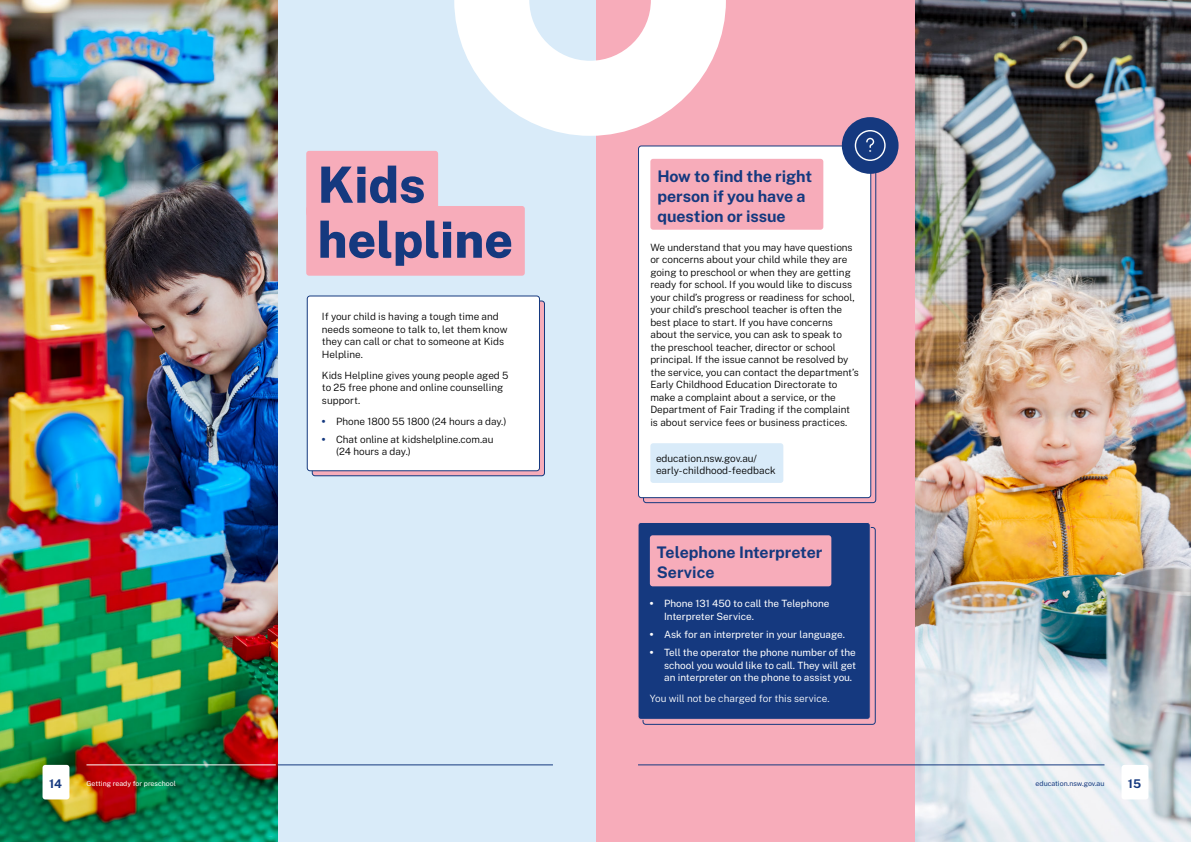
<style>
.page{position:relative;width:1191px;height:842px;background:#fff}
.page>*{position:absolute;margin:0;border:0;box-sizing:border-box;transform-origin:0 0}
.Heading_-_H1{font:800 50px/55px "Public Sans";color:#15397f}
.Heading_-_H2_B{font:700 16px/20px "Public Sans";color:#15397f}
.t1{font:700 12px "Public Sans";color:#15397f}
.Body_2{font:300 10px/12.5px "Public Sans";color:#000}
.t2{font:10px/12.5px "Public Sans";color:#fff}
.Body_2-2{font:300 10px "Public Sans";color:#fff}
.t3{font:7px "Public Sans";color:#fff}
.t4{font:7px "Public Sans";color:#15397f}
.s1{font-weight:900;color:#15397f}
.s2{font-weight:900}
</style>
<div class="page">
<div style="left:595px;top:0;width:350px;height:842px;background:#f7acba"></div>
<div style="left:276px;top:0;width:319px;height:842px;background:#d9ebf9"></div>
<svg style="left:454px;top:0;width:272px;height:136px"></svg>
<svg style="left:643px;top:151px;width:232px;height:352px"></svg>
<svg style="left:312px;top:301px;width:232px;height:175px"></svg>
<div style="left:312px;top:300px;width:233px;height:176px;border:1px solid #15397f;border-radius:3px"></div>
<img style="left:0;top:0;width:277px;height:842px">
<img style="left:915px;top:0;width:276px;height:842px">
<div style="left:638px;top:146px;width:232px;height:352px;background:#fff;border-radius:3px"></div>
<div style="left:650px;top:159px;width:173px;height:71px;background:#f7acba;border-radius:3px"></div>
<div style="left:650px;top:443px;width:133px;height:40px;background:#d9ebf9;border-radius:3px"></div>
<div style="left:638px;top:145px;width:233px;height:353px;border:1px solid #15397f;border-radius:3px"></div>
<div style="left:638px;top:522px;width:232px;height:197px;background:#15397f;border-radius:3px"></div>
<div style="left:650px;top:535px;width:181px;height:51px;background:#f7acba;border-radius:3px"></div>
<div style="left:637px;top:522px;width:233px;height:198px;border:1px solid #f7acba;border-radius:3px"></div>
<div style="left:307px;top:296px;width:232px;height:175px;background:#fff;border-radius:3px"></div>
<div style="left:307px;top:295px;width:233px;height:176px;border:1px solid #15397f;border-radius:3px"></div>
<div style="left:306px;top:151px;width:132px;height:65px;background:#f7acba;border-radius:3px"></div>
<div style="left:306px;top:206px;width:219px;height:70px;background:#f7acba;border-radius:3px"></div>
<div style="left:842px;top:117px;width:56px;height:57px;background:#15397f;border-radius:50%"></div>
<svg style="left:854px;top:130px;width:31px;height:31px"></svg>
<div style="left:1121px;top:765px;width:27px;height:34px;background:#fff;border-radius:3px"></div>
<hr style="left:638px;top:765px;width:466px;height:1px;background:#15397f">
<div style="left:43px;top:765px;width:26px;height:34px;background:#fff;border-radius:3px"></div>
<hr style="left:86px;top:765px;width:190px;height:1px;background:#fff">
<hr style="left:277px;top:765px;width:276px;height:1px;background:#15397f">
<h1 class="Heading_-_H1" style="left:317px;top:154px;width:197px">Kids helpline</h1>
<p class="Body_2" style="left:322px;top:310px;width:187px">If your child is having a tough time and needs someone to talk to, let them know they can call or chat to someone at Kids<br>Helpline.</p>
<p class="Body_2" style="left:322px;top:368px;width:188px">Kids Helpline gives young people aged 5 to 25 free phone and online counselling support.</p>
<p class="Body_2" style="left:322px;top:414px;width:186px"><span class="s1">•</span> Phone 1800 55 1800 (24 hours a day.)</p>
<p class="Body_2" style="left:336px;top:432px;width:159px;text-indent:-14px"><span class="s1">•</span> Chat online at kidshelpline.com.au (24 hours a day.)</p>
<h2 class="Heading_-_H2_B" style="left:657px;top:165px;width:156px">How to find the right person if you have a question or issue</h2>
<p class="Body_2" style="left:650px;top:240px;width:210px">We understand that you may have questions or concerns about your child while they are going to preschool or when they are getting ready for school. If you would like to discuss your child’s progress or readiness for school, your child’s preschool teacher is often the best place to start. If you have concerns about the service, you can ask to speak to the preschool teacher, director or school principal. If the issue cannot be resolved by the service, you can contact the department’s Early Childhood Education Directorate to make a complaint about a service, or the Department of Fair Trading if the complaint is about service fees or business practices.</p>
<p class="Body_2" style="left:656px;top:451px;width:121px">education.nsw.gov.au/ early-childhood-feedback</p>
<h2 class="Heading_-_H2_B" style="left:657px;top:542px;width:167px">Telephone Interpreter<br>Service</h2>
<p class="t2" style="left:664px;top:597px;width:167px;text-indent:-14px"><span class="s2">•</span> Phone 131 450 to call the Telephone<br>Interpreter Service.</p>
<p class="t2" style="left:650px;top:627px;width:197px"><span class="s2">•</span> Ask for an interpreter in your language.</p>
<p class="t2" style="left:664px;top:646px;width:194px;text-align:justify;text-indent:-14px"><span class="s2">•</span> Tell the operator the phone number of the school you would like to call. They will get an interpreter on the phone to assist you.</p>
<p class="Body_2-2" style="left:650px;top:691px;width:181px">You will not be charged for this service.</p>
<p class="t1" style="left:49px;top:775px;width:15px">14</p>
<p class="t3" style="left:86px;top:778px;width:91px">Getting ready for preschool</p>
<p class="t4" style="left:1035px;top:778px;width:70px">education.nsw.gov.au</p>
<p class="t1" style="left:1127px;top:775px;width:15px">15</p>
</div>
